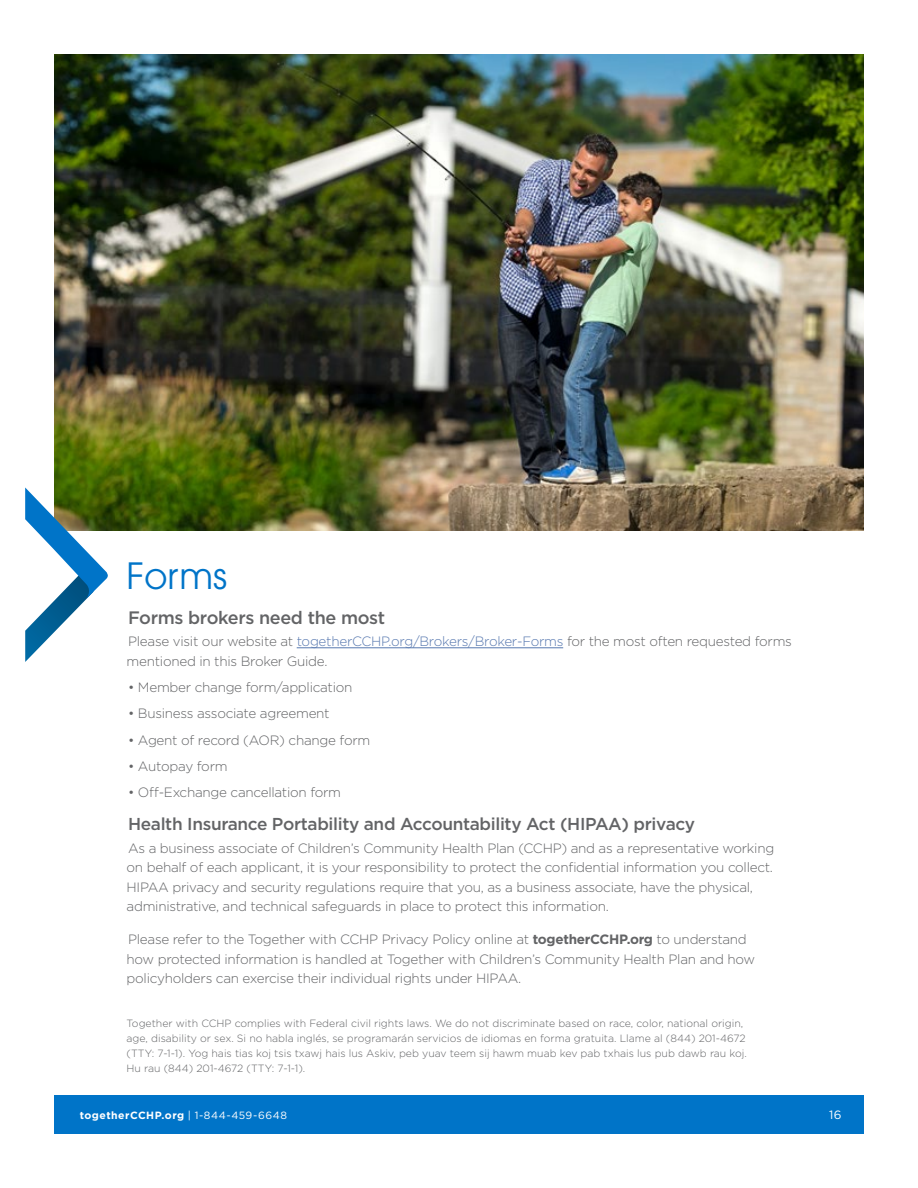
<style>
.page{position:relative;width:918px;height:1188px;background:#fff}
.page>*{position:absolute;margin:0;border:0;box-sizing:border-box;transform-origin:0 0}
.t1{font:36px "ITC Avant Garde Pro";color:#0074c8}
.t2{font:500 18px "Gotham";letter-spacing:-.02em;color:#636466}
.t3{font:500 17.25px "Gotham";letter-spacing:-.02em;color:#636466}
.t4{font:300 13.5px/19.5px "Gotham";letter-spacing:-.02em;color:#636466}
.t5{font:12px "Gotham";color:#fff}
.t6{font:300 10.5px/15px "Gotham";color:#636466}
.t7{font:700 10.5px "Gotham";letter-spacing:.045em;color:#fff}
.s1{color:#5879b0}
.s2{font-weight:700}
.s3{font-weight:400}
</style>
<div class="page">
<div style="left:54px;top:1095px;width:810px;height:39px;background:#0074c8"></div>
<img style="left:54px;top:54px;width:810px;height:476px">
<hr style="left:297px;top:647px;width:266px;height:1px;background:#5879b0">
<svg style="left:25px;top:488px;width:85px;height:174px"></svg>
<h1 class="t1" style="left:127px;top:553px;width:102px">Forms</h1>
<h2 class="t2" style="left:128px;top:606px;width:259px">Forms brokers need the most</h2>
<p class="t4" style="left:127px;top:632px;width:667px">Please visit our website at <span class="s1">togetherCCHP.org/Brokers/Broker-Forms</span> for the most often requested forms mentioned in this Broker Guide.</p>
<p class="t4" style="left:128px;top:677px;width:226px">• Member change form/application</p>
<p class="t4" style="left:128px;top:704px;width:203px">• Business associate agreement</p>
<p class="t4" style="left:128px;top:730px;width:244px">• Agent of record (AOR) change form</p>
<p class="t4" style="left:128px;top:756px;width:101px">• Autopay form</p>
<p class="t4" style="left:128px;top:782px;width:215px">• Off-Exchange cancellation form</p>
<p class="t3" style="left:128px;top:813px;width:569px">Health Insurance Portability and Accountability Act (HIPAA) privacy</p>
<p class="t4" style="left:127px;top:838px;width:649px">As a business associate of Children’s Community Health Plan (CCHP) and as a representative working on behalf of each applicant, it is your responsibility to protect the confidential information you collect.<br>HIPAA privacy and security regulations require that you, as a business associate, have the physical, administrative, and technical safeguards in place to protect this information.</p>
<p class="t4" style="left:127px;top:930px;width:630px">Please refer to the Together with CCHP Privacy Policy online at <span class="s2">togetherCCHP.org</span> to understand how protected information is handled at Together with Children’s Community Health Plan and how policyholders can exercise their individual rights under HIPAA.</p>
<p class="t6" style="left:127px;top:1015px;width:622px">Together with CCHP complies with Federal civil rights laws. We do not discriminate based on race, color, national origin, age, disability or sex. Si no habla inglés, se programarán servicios de idiomas en forma gratuita. Llame al (844) 201‑4672 (TTY: 7‑1‑1). Yog hais tias koj tsis txawj hais lus Askiv, peb yuav teem sij hawm muab kev pab txhais lus pub dawb rau koj.<br>Hu rau (844) 201‑4672 (TTY: 7‑1‑1).</p>
<p class="t7" style="left:80px;top:1108px;width:209px">togetherCCHP.org <span class="s3">| 1-844-459-6648</span></p>
<p class="t5" style="left:829px;top:1107px;width:14px">16</p>
</div>
